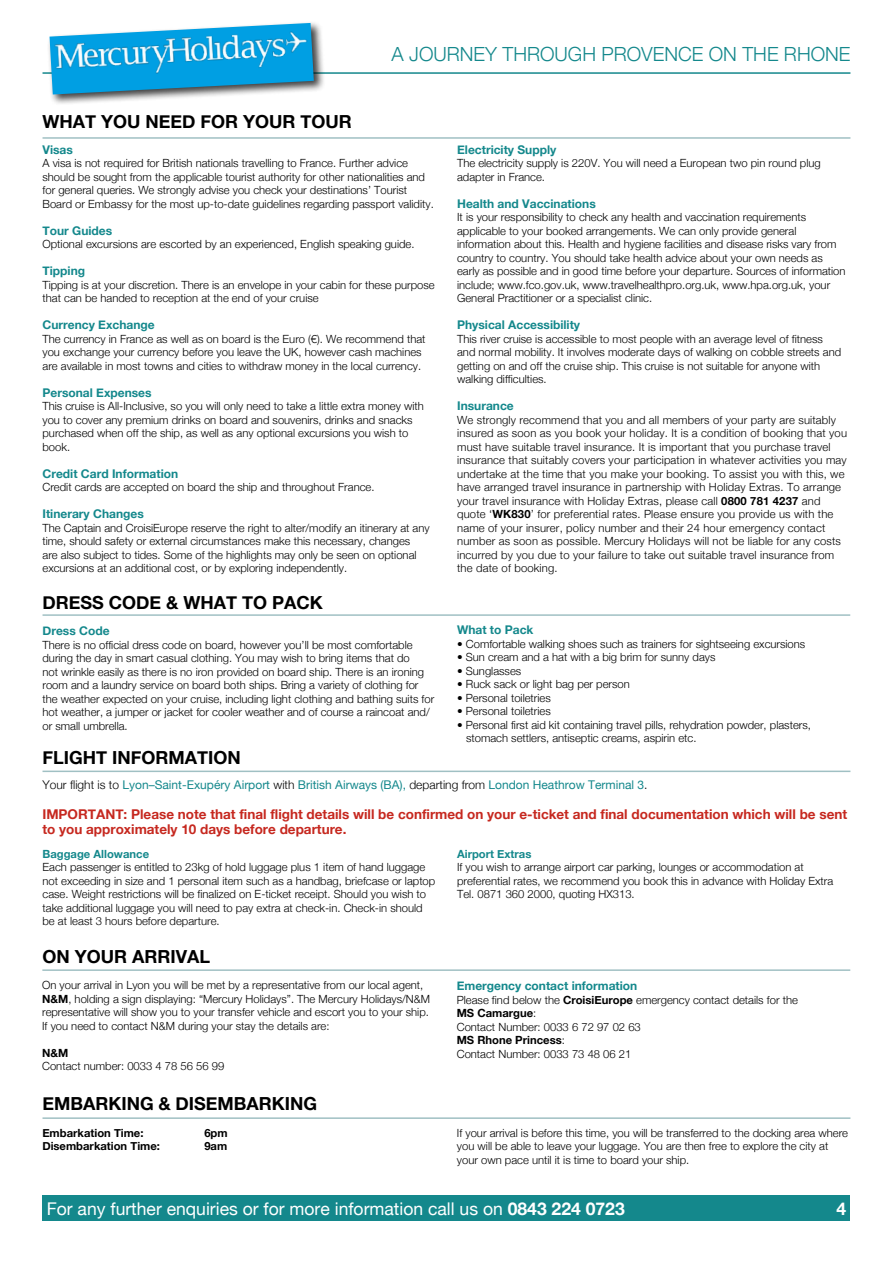
<style>
.page{position:relative;width:893px;height:1263px;background:#fff}
.page>*{position:absolute;margin:0;border:0;box-sizing:border-box;transform-origin:0 0}
.t1{font:300 19.5px "Helvetica Neue";color:#14888c}
.t2{font:700 18px "Helvetica Neue";color:#000}
.t3{font:17.55px "Helvetica Neue";color:#fff}
.t4{font:700 17.55px "Helvetica Neue";color:#fff}
.t5{font:700 13.5px/15px "Helvetica Neue";color:#c6281f}
.t6{font:700 12px "Helvetica Neue";color:#14888c}
.t7{font:12px "Helvetica Neue";color:#14888c}
.t8{font:300 11.25px/13.5px "Helvetica Neue";color:#000}
.t9{font:700 11.25px "Helvetica Neue";color:#000}
.t10{font:700 11.25px "Helvetica Neue";color:#14888c}
.s1{font-weight:700}
.s2{font-weight:300;color:#000}
</style>
<div class="page">
<div style="left:43px;top:1195px;width:807px;height:25px;background:#14888c"></div>
<hr style="left:43px;top:72px;width:807px;height:2px;background:#14888c">
<div style="left:47px;top:21px;width:278px;height:85px;background:#000;opacity:.75"></div>
<svg style="left:50px;top:23px;width:264px;height:71px"></svg>
<img style="left:52px;top:25px;width:261px;height:69px">
<hr style="left:43px;top:137px;width:807px;height:2px;background:#a0c0c3">
<hr style="left:43px;top:614px;width:807px;height:2px;background:#a0c0c3">
<hr style="left:43px;top:770px;width:807px;height:2px;background:#a0c0c3">
<hr style="left:43px;top:1117px;width:807px;height:2px;background:#a0c0c3">
<hr style="left:42px;top:969px;width:808px;height:2px;background:#a0c0c3">
<h2 class="t2" style="left:43px;top:108px;width:311px">WHAT YOU NEED FOR YOUR TOUR</h2>
<h1 class="t1" style="left:392px;top:39px;width:460px">A JOURNEY THROUGH PROVENCE ON THE RHONE</h1>
<p class="t6" style="left:43px;top:140px;width:32px">Visas</p>
<p class="t8" style="left:43px;top:156px;width:393px">A visa is not required for British nationals travelling to France. Further advice should be sought from the applicable tourist authority for other nationalities and for general queries. We strongly advise you check your destinations’ Tourist Board or Embassy for the most up-to-date guidelines regarding passport validity.</p>
<p class="t6" style="left:43px;top:221px;width:71px">Tour Guides</p>
<p class="t8" style="left:43px;top:237px;width:373px">Optional excursions are escorted by an experienced, English speaking guide.</p>
<p class="t6" style="left:43px;top:262px;width:44px">Tipping</p>
<p class="t8" style="left:43px;top:277px;width:394px">Tipping is at your discretion. There is an envelope in your cabin for these purpose that can be handed to reception at the end of your cruise</p>
<p class="t6" style="left:43px;top:316px;width:114px">Currency Exchange</p>
<p class="t8" style="left:43px;top:331px;width:385px">The currency in France as well as on board is the Euro (€). We recommend that you exchange your currency before you leave the UK, however cash machines are available in most towns and cities to withdraw money in the local currency.</p>
<p class="t6" style="left:43px;top:383px;width:111px">Personal Expenses</p>
<p class="t8" style="left:43px;top:399px;width:383px">This cruise is All-Inclusive, so you will only need to take a little extra money with you to cover any premium drinks on board and souvenirs, drinks and snacks purchased when off the ship, as well as any optional excursions you wish to book.</p>
<p class="t6" style="left:43px;top:464px;width:137px">Credit Card Information</p>
<p class="t8" style="left:43px;top:480px;width:333px">Credit cards are accepted on board the ship and throughout France.</p>
<p class="t6" style="left:43px;top:505px;width:103px">Itinerary Changes</p>
<p class="t8" style="left:43px;top:520px;width:389px">The Captain and CroisiEurope reserve the right to alter/modify an itinerary at any time, should safety or external circumstances make this necessary, changes<br>are also subject to tides. Some of the highlights may only be seen on optional excursions at an additional cost, or by exploring independently.</p>
<p class="t6" style="left:457px;top:140px;width:101px">Electricity Supply</p>
<p class="t8" style="left:457px;top:156px;width:365px">The electricity supply is 220V. You will need a European two pin round plug adapter in France.</p>
<p class="t6" style="left:457px;top:194px;width:140px">Health and Vaccinations</p>
<p class="t8" style="left:457px;top:210px;width:390px">It is your responsibility to check any health and vaccination requirements applicable to your booked arrangements. We can only provide general information about this. Health and hygiene facilities and disease risks vary from country to country. You should take health advice about your own needs as early as possible and in good time before your departure. Sources of information include; www.fco.gov.uk, www.travelhealthpro.org.uk, www.hpa.org.uk, your General Practitioner or a specialist clinic.</p>
<p class="t6" style="left:457px;top:316px;width:125px">Physical Accessibility</p>
<p class="t8" style="left:457px;top:331px;width:386px">This river cruise is accessible to most people with an average level of fitness and normal mobility. It involves moderate days of walking on cobble streets and getting on and off the cruise ship. This cruise is not suitable for anyone with walking difficulties.</p>
<p class="t6" style="left:457px;top:397px;width:58px">Insurance</p>
<p class="t8" style="left:457px;top:412px;width:391px">We strongly recommend that you and all members of your party are suitably insured as soon as you book your holiday. It is a condition of booking that you must have suitable travel insurance. It is important that you purchase travel insurance that suitably covers your participation in whatever activities you may undertake at the time that you make your booking. To assist you with this, we have arranged travel insurance in partnership with Holiday Extras. To arrange your travel insurance with Holiday Extras, please call <span class="s1">0800 781 4237</span> and quote ‘<span class="s1">WK830</span>’ for preferential rates. Please ensure you provide us with the name of your insurer, policy number and their 24 hour emergency contact number as soon as possible. Mercury Holidays will not be liable for any costs incurred by you due to your failure to take out suitable travel insurance from the date of booking.</p>
<h2 class="t2" style="left:43px;top:588px;width:282px">DRESS CODE &amp; WHAT TO PACK</h2>
<p class="t6" style="left:43px;top:621px;width:69px">Dress Code</p>
<p class="t8" style="left:43px;top:637px;width:393px">There is no official dress code on board, however you’ll be most comfortable during the day in smart casual clothing. You may wish to bring items that do<br>not wrinkle easily as there is no iron provided on board ship. There is an ironing room and a laundry service on board both ships. Bring a variety of clothing for the weather expected on your cruise, including light clothing and bathing suits for hot weather, a jumper or jacket for cooler weather and of course a raincoat and/ or small umbrella.</p>
<h2 class="t2" style="left:43px;top:743px;width:200px">FLIGHT INFORMATION</h2>
<p class="t7" style="left:43px;top:776px;width:606px"><span class="s2">Your flight is to</span> Lyon–Saint-Exupéry Airport <span class="s2">with</span> British Airways (BA), <span class="s2">departing from</span> London Heathrow Terminal 3<span class="s2">.</span></p>
<p class="t6" style="left:457px;top:620px;width:78px">What to Pack</p>
<p class="t8" style="left:457px;top:636px;width:350px">• Comfortable walking shoes such as trainers for sightseeing excursions</p>
<p class="t8" style="left:457px;top:649px;width:260px">• Sun cream and a hat with a big brim for sunny days</p>
<p class="t8" style="left:457px;top:663px;width:66px">• Sunglasses</p>
<p class="t8" style="left:457px;top:676px;width:174px">• Ruck sack or light bag per person</p>
<p class="t8" style="left:457px;top:690px;width:95px">• Personal toiletries</p>
<p class="t8" style="left:457px;top:703px;width:95px">• Personal toiletries</p>
<p class="t8" style="left:466px;top:717px;width:346px;text-indent:-9px">• Personal first aid kit containing travel pills, rehydration powder, plasters, stomach settlers, antiseptic creams, aspirin etc.</p>
<p class="t5" style="left:42px;top:807px;width:806px">IMPORTANT: Please note that final flight details will be confirmed on your e-ticket and final documentation which will be sent to you approximately 10 days before departure.</p>
<p class="t10" style="left:43px;top:845px;width:108px">Baggage Allowance</p>
<p class="t8" style="left:43px;top:860px;width:394px">Each passenger is entitled to 23kg of hold luggage plus 1 item of hand luggage not exceeding in size and 1 personal item such as a handbag, briefcase or laptop case. Weight restrictions will be finalized on E-ticket receipt. Should you wish to take additional luggage you will need to pay extra at check-in. Check-in should be at least 3 hours before departure.</p>
<h2 class="t2" style="left:42px;top:942px;width:169px">ON YOUR ARRIVAL</h2>
<p class="t8" style="left:42px;top:978px;width:389px">On your arrival in Lyon you will be met by a representative from our local agent, <span class="s1">N&amp;M</span>, holding a sign displaying: “Mercury Holidays”. The Mercury Holidays/N&amp;M representative will show you to your transfer vehicle and escort you to your ship.<br>If you need to contact N&amp;M during your stay the details are:</p>
<p class="t9" style="left:42px;top:1044px;width:28px">N&amp;M</p>
<p class="t8" style="left:42px;top:1059px;width:184px">Contact number: 0033 4 78 56 56 99</p>
<h2 class="t2" style="left:42px;top:1090px;width:276px">EMBARKING &amp; DISEMBARKING</h2>
<p class="t9" style="left:42px;top:1124px;width:103px">Embarkation Time:</p>
<p class="t9" style="left:204px;top:1124px;width:25px">6pm</p>
<p class="t9" style="left:42px;top:1138px;width:119px">Disembarkation Time:</p>
<p class="t9" style="left:204px;top:1138px;width:24px">9am</p>
<p class="t10" style="left:457px;top:845px;width:76px">Airport Extras</p>
<p class="t8" style="left:457px;top:860px;width:378px">If you wish to arrange airport car parking, lounges or accommodation at preferential rates, we recommend you book this in advance with Holiday Extra<br>Tel. 0871 360 2000, quoting HX313.</p>
<p class="t6" style="left:457px;top:976px;width:182px">Emergency contact information</p>
<p class="t8" style="left:457px;top:992px;width:343px">Please find below the <span class="s1">CroisiEurope</span> emergency contact details for the<br><span class="s1">MS Camargue</span>:<br>Contact Number: 0033 6 72 97 02 63<br><span class="s1">MS Rhone Princess</span>:<br>Contact Number: 0033 73 48 06 21</p>
<p class="t8" style="left:457px;top:1125px;width:393px">If your arrival is before this time, you will be transferred to the docking area where you will be able to leave your luggage. You are then free to explore the city at your own pace until it is time to board your ship.</p>
<h3 class="t3" style="left:47px;top:1196px;width:580px">For any further enquiries or for more information call us on <span class="s1">0843 224 0723</span></h3>
<h3 class="t4" style="left:836px;top:1194px;width:11px">4</h3>
</div>
